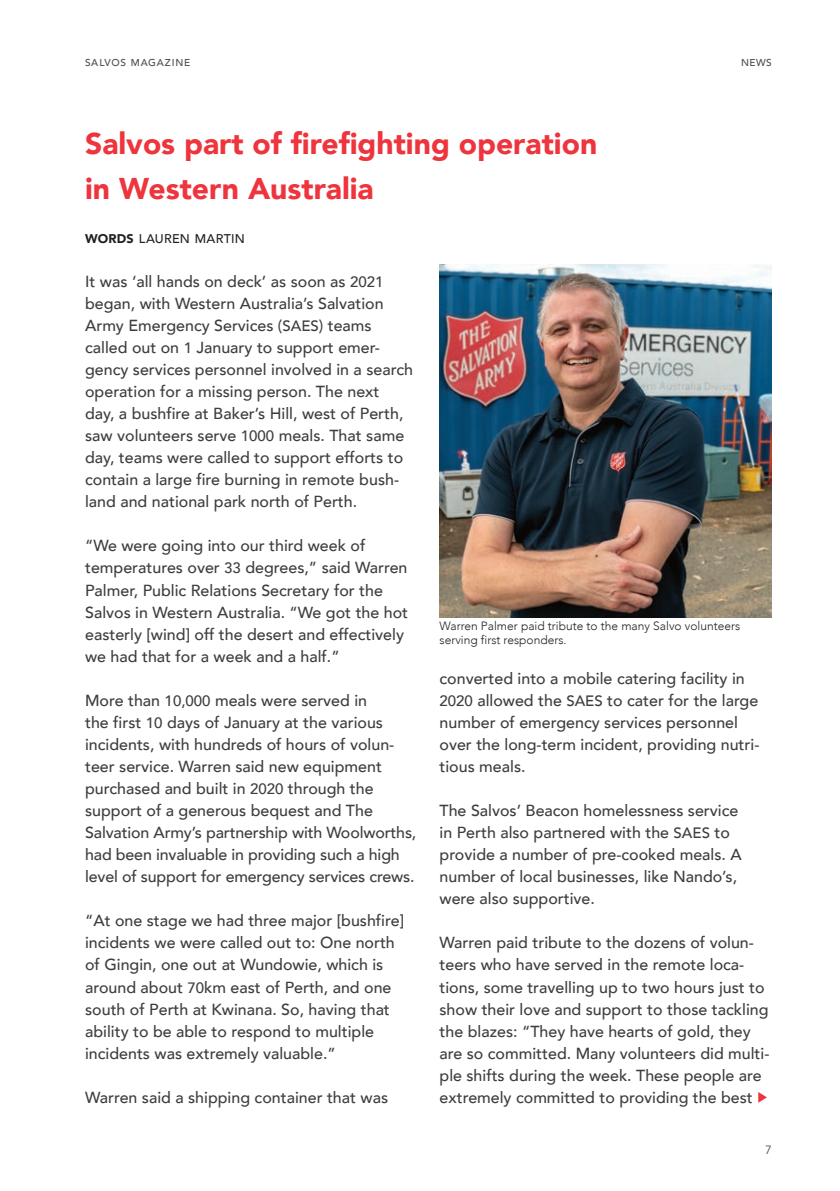
<style>
.page{position:relative;width:840px;height:1191px;background:#fff}
.page>*{position:absolute;margin:0;border:0;box-sizing:border-box;transform-origin:0 0}
.Heading_News_-_re{font:900 30px/44px "Avenir";color:#ee343d}
.Body{font:500 16px/22px "Avenir";color:#3e3e3f}
.Salvos_By-Line{font:500 12.6px "Avenir";letter-spacing:.015em;color:#231f20}
.Image_Caption{font:300 12px/14.4px "Avenir";color:#231f20}
.t1{font:12px "Avenir";color:#4b4c4d}
.Page_name_-_Right{font:500 10px "Avenir";letter-spacing:.065em;color:#4b4c4d}
.s1{font-weight:900}
.s2{font-size:15px}
</style>
<div class="page">
<img style="left:439px;top:265px;width:332px;height:352px">
<svg style="left:758px;top:1092px;width:8px;height:10px"></svg>
<p class="Page_name_-_Right" style="left:85px;top:54px;width:107px">SALVOS MAGAZINE</p>
<p class="Heading_News_-_re" style="left:85px;top:121px;width:513px">Salvos part of firefighting operation in Western Australia</p>
<p class="Salvos_By-Line" style="left:85px;top:227px;width:161px"><span class="s1">WORDS</span> LAUREN MARTIN</p>
<p class="Page_name_-_Right" style="left:740px;top:54px;width:32px">NEWS</p>
<p class="Body" style="left:85px;top:269px;width:329px">It was ‘all hands on deck’ as soon as <span class="s2">2021 </span>began, with Western Australia’s Salvation Army Emergency Services (<span class="s2">SAES</span>) teams called out on <span class="s2">1</span> January to support emer&shy;gency services personnel involved in a search operation for a missing person. The next<br>day, a bushfire at Baker’s Hill, west of Perth, saw volunteers serve <span class="s2">1000</span> meals. That same day, teams were called to support efforts to contain a large fire burning in remote bush&shy;land and national park north of Perth.</p>
<p class="Body" style="left:85px;top:534px;width:324px">“We were going into our third week of temperatures over <span class="s2">33</span> degrees,” said Warren Palmer, Public Relations Secretary for the Salvos in Western Australia. “We got the hot easterly [wind] off the desert and effectively we had that for a week and a half.”</p>
<p class="Body" style="left:85px;top:688px;width:332px">More than <span class="s2">10,000</span> meals were served in<br>the first <span class="s2">10</span> days of January at the various incidents, with hundreds of hours of volun&shy;teer service. Warren said new equipment purchased and built in <span class="s2">2020</span> through the support of a generous bequest and The Salvation Army’s partnership with Woolworths, had been invaluable in providing such a high level of support for emergency services crews.</p>
<p class="Body" style="left:85px;top:909px;width:320px">“At one stage we had three major [bushfire] incidents we were called out to: One north of Gingin, one out at Wundowie, which is around about <span class="s2">70</span>km east of Perth, and one south of Perth at Kwinana. So, having that ability to be able to respond to multiple incidents was extremely valuable.”</p>
<p class="Body" style="left:85px;top:1085px;width:304px">Warren said a shipping container that was</p>
<p class="Image_Caption" style="left:439px;top:618px;width:302px">Warren Palmer paid tribute to the many Salvo volunteers serving first responders.</p>
<p class="Body" style="left:439px;top:666px;width:321px">converted into a mobile catering facility in <span class="s2">2020</span> allowed the <span class="s2">SAES</span> to cater for the large number of emergency services personnel over the long-term incident, providing nutri&shy;tious meals.</p>
<p class="Body" style="left:439px;top:798px;width:303px">The Salvos’ Beacon homelessness service in Perth also partnered with the <span class="s2">SAES</span> to provide a number of pre-cooked meals. A number of local businesses, like Nando’s, were also supportive.</p>
<p class="Body" style="left:439px;top:931px;width:331px">Warren paid tribute to the dozens of volun&shy;teers who have served in the remote loca&shy;tions, some travelling up to two hours just to show their love and support to those tackling the blazes: “They have hearts of gold, they are so committed. Many volunteers did multi&shy;ple shifts during the week. These people are extremely committed to providing the best</p>
<p class="t1" style="left:764px;top:1142px;width:8px">7</p>
</div>
